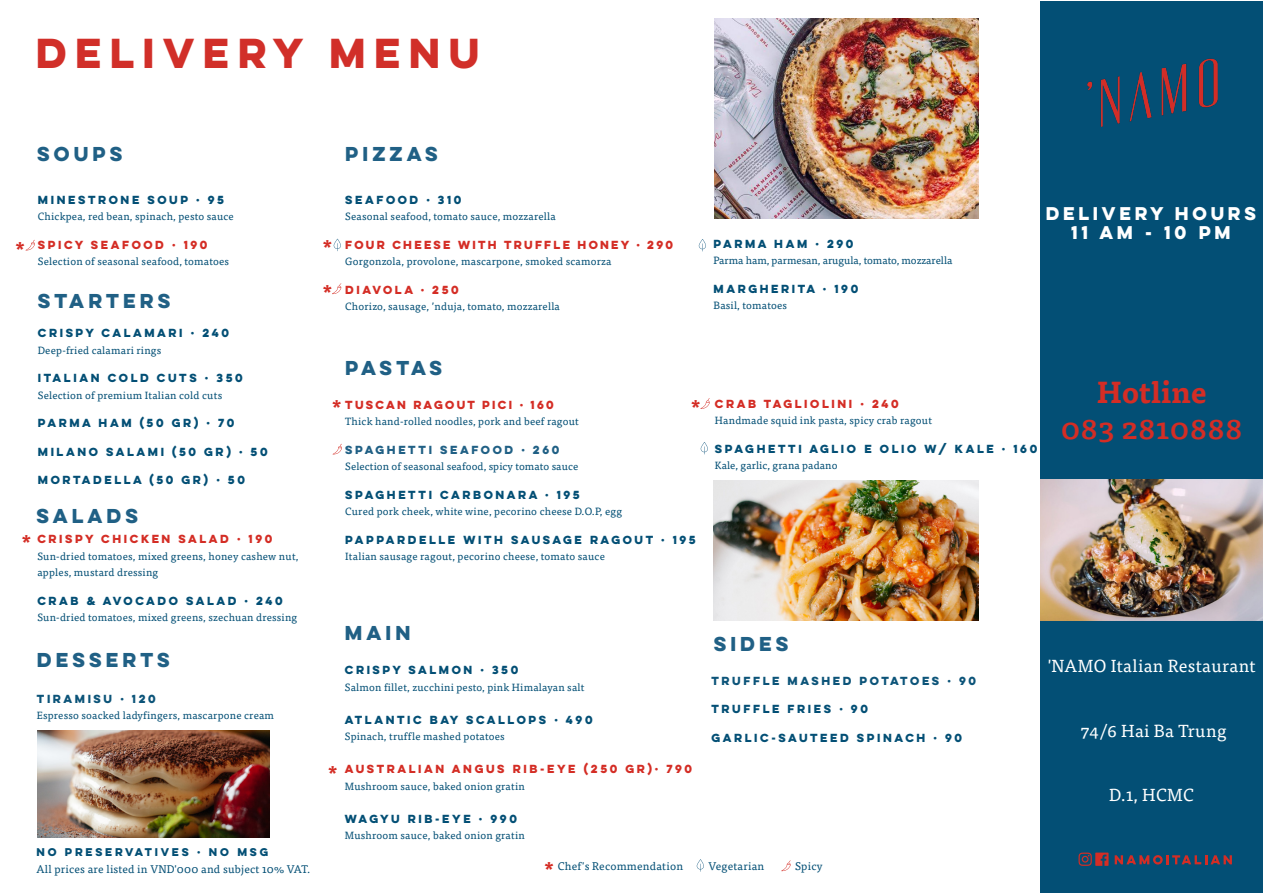
<style>
.page{position:relative;width:1263px;height:893px;background:#fff}
.page>*{position:absolute;margin:0;border:0;box-sizing:border-box;transform-origin:0 0}
.t1{font:700 37.5px "Lulo Clean One";color:#d12f29}
.t2{font:500 30px "Tisa OT";letter-spacing:.01em;color:#d42d25}
.t3{font:700 30px "Tisa OT";color:#d42d25}
.t4{font:900 21.6px "Arial";color:#d42d25}
.t5{font:700 18px "Lulo Clean One";color:#206085}
.t6{font:17.55px "Tisa OT";letter-spacing:.02em;color:#fff}
.t7{font:700 16.5px "Lulo Clean One";color:#fff}
.t8{font:11.1px "Tisa OT";letter-spacing:.02em;color:#034f75}
.t9{font:10.5px/16.5px "Tisa OT";letter-spacing:.02em;color:#034f75}
.t10{font:700 10.5px "Lulo Clean One";letter-spacing:.02em;color:#034f75}
.t11{font:700 10.5px "Lulo Clean One";letter-spacing:.02em;color:#d42d25}
.t12{font:10.5px "Tisa OT";color:#034f75}
.t13{font:700 10.5px "Lulo Clean One";letter-spacing:.02em;color:#0c5479}
.t14{font:700 10.5px "Lulo Clean One";letter-spacing:-.01em;color:#d42d25}
.t15{font:700 10.5px "Lulo Clean One";letter-spacing:.02em;color:#206085}
.t16{font:700 10.05px "Lulo Clean One";letter-spacing:.05em;color:#034f75}
.s1{font-family:"Lulo Clean One";font-weight:700;color:#d42d25}
.s2{font-family:"Lulo Clean One";font-weight:700}
</style>
<div class="page">
<div style="left:1040px;top:1px;width:223px;height:891px;background:#034f75"></div>
<svg style="left:334px;top:239px;width:7px;height:12px"></svg>
<svg style="left:701px;top:442px;width:7px;height:12px"></svg>
<svg style="left:699px;top:239px;width:7px;height:12px"></svg>
<svg style="left:332px;top:283px;width:9px;height:11px"></svg>
<svg style="left:700px;top:398px;width:10px;height:11px"></svg>
<svg style="left:26px;top:240px;width:9px;height:10px"></svg>
<svg style="left:333px;top:444px;width:9px;height:10px"></svg>
<svg style="left:1078px;top:853px;width:30px;height:13px"></svg>
<svg style="left:1115px;top:855px;width:117px;height:9px"></svg>
<svg style="left:697px;top:859px;width:7px;height:13px"></svg>
<svg style="left:781px;top:860px;width:10px;height:11px"></svg>
<img style="left:1087px;top:58px;width:131px;height:69px">
<img style="left:1040px;top:479px;width:223px;height:142px">
<img style="left:38px;top:730px;width:231px;height:108px">
<img style="left:714px;top:19px;width:264px;height:200px">
<img style="left:713px;top:480px;width:265px;height:141px">
<p class="t1" style="left:36px;top:24px;width:454px">DELIVERY MENU</p>
<p class="t4" style="left:14px;top:235px;width:14px">*</p>
<p class="t5" style="left:37px;top:140px;width:91px">SOUPS</p>
<p class="t10" style="left:38px;top:191px;width:190px">MINESTRONE SOUP · 95</p>
<p class="t9" style="left:38px;top:208px;width:197px">Chickpea, red bean, spinach, pesto sauce</p>
<p class="t11" style="left:38px;top:236px;width:173px">SPICY SEAFOOD · 190</p>
<p class="t9" style="left:38px;top:253px;width:193px">Selection of seasonal seafood, tomatoes</p>
<p class="t5" style="left:38px;top:287px;width:138px">STARTERS</p>
<p class="t10" style="left:38px;top:325px;width:195px">CRISPY CALAMARI · 240</p>
<p class="t9" style="left:38px;top:342px;width:125px">Deep-fried calamari rings</p>
<p class="t10" style="left:38px;top:370px;width:209px">ITALIAN COLD CUTS · 350</p>
<p class="t9" style="left:38px;top:387px;width:186px">Selection of premium Italian cold cuts</p>
<p class="t10" style="left:38px;top:415px;width:201px">PARMA HAM (50 GR) · 70</p>
<p class="t10" style="left:38px;top:444px;width:234px">MILANO SALAMI (50 GR) · 50</p>
<p class="t10" style="left:38px;top:472px;width:211px">MORTADELLA (50 GR) · 50</p>
<p class="t5" style="left:37px;top:502px;width:107px">SALADS</p>
<p class="t11" style="left:37px;top:531px;width:239px">CRISPY CHICKEN SALAD · 190</p>
<p class="t9" style="left:37px;top:548px;width:263px">Sun-dried tomatoes, mixed greens, honey cashew nut,</p>
<p class="t9" style="left:37px;top:565px;width:122px">apples, mustard dressing</p>
<p class="t10" style="left:37px;top:593px;width:249px">CRAB &amp; AVOCADO SALAD · 240</p>
<p class="t9" style="left:37px;top:610px;width:261px">Sun-dried tomatoes, mixed greens, szechuan dressing</p>
<p class="t4" style="left:20px;top:527px;width:14px">*</p>
<p class="t5" style="left:37px;top:646px;width:139px">DESSERTS</p>
<p class="t13" style="left:37px;top:690px;width:123px">TIRAMISU · 120</p>
<p class="t9" style="left:37px;top:707px;width:239px">Espresso soacked ladyfingers, mascarpone cream</p>
<p class="t4" style="left:321px;top:233px;width:14px">*</p>
<p class="t4" style="left:321px;top:277px;width:14px">*</p>
<p class="t5" style="left:345px;top:140px;width:98px">PIZZAS</p>
<p class="t10" style="left:345px;top:191px;width:120px">SEAFOOD · 310</p>
<p class="t9" style="left:345px;top:208px;width:212px">Seasonal seafood, tomato sauce, mozzarella</p>
<p class="t9" style="left:345px;top:237px;width:332px"><span class="s1">FOUR CHEESE WITH TRUFFLE HONEY · 290<br></span>Gorgonzola, provolone, mascarpone, smoked scamorza</p>
<p class="t11" style="left:345px;top:281px;width:117px">DIAVOLA · 250</p>
<p class="t9" style="left:345px;top:298px;width:216px">Chorizo, sausage, ’nduja, tomato, mozzarella</p>
<p class="t10" style="left:713px;top:235px;width:144px">PARMA HAM · 290</p>
<p class="t12" style="left:713px;top:254px;width:240px">Parma ham, parmesan, arugula, tomato, mozzarella</p>
<p class="t10" style="left:713px;top:280px;width:149px">MARGHERITA · 190</p>
<p class="t9" style="left:713px;top:297px;width:75px">Basil, tomatoes</p>
<p class="t5" style="left:345px;top:354px;width:102px">PASTAS</p>
<p class="t14" style="left:345px;top:396px;width:212px">TUSCAN RAGOUT PICI · 160</p>
<p class="t9" style="left:345px;top:413px;width:235px">Thick hand-rolled noodles, pork and beef ragout</p>
<p class="t15" style="left:345px;top:441px;width:218px">SPAGHETTI SEAFOOD · 260</p>
<p class="t9" style="left:345px;top:458px;width:235px">Selection of seasonal seafood, spicy tomato sauce</p>
<p class="t10" style="left:345px;top:486px;width:238px">SPAGHETTI CARBONARA · 195</p>
<p class="t9" style="left:345px;top:503px;width:278px">Cured pork cheek, white wine, pecorino cheese D.O.P, egg</p>
<p class="t10" style="left:345px;top:531px;width:354px">PAPPARDELLE WITH SAUSAGE RAGOUT · 195</p>
<p class="t9" style="left:345px;top:548px;width:261px">Italian sausage ragout, pecorino cheese, tomato sauce</p>
<p class="t4" style="left:331px;top:392px;width:14px">*</p>
<p class="t4" style="left:690px;top:392px;width:14px">*</p>
<p class="t11" style="left:715px;top:396px;width:188px">CRAB TAGLIOLINI · 240</p>
<p class="t9" style="left:715px;top:413px;width:219px">Handmade squid ink pasta, spicy crab ragout</p>
<p class="t10" style="left:715px;top:441px;width:326px">SPAGHETTI AGLIO E OLIO W/ KALE · 160</p>
<p class="t9" style="left:715px;top:458px;width:124px">Kale, garlic, grana padano</p>
<p class="t5" style="left:345px;top:619px;width:71px">MAIN</p>
<p class="t10" style="left:345px;top:662px;width:177px">CRISPY SALMON · 350</p>
<p class="t9" style="left:345px;top:679px;width:241px">Salmon fillet, zucchini pesto, pink Himalayan salt</p>
<p class="t9" style="left:345px;top:712px;width:252px"><span class="s2">ATLANTIC BAY SCALLOPS · 490<br></span>Spinach, truffle mashed potatoes</p>
<p class="t11" style="left:345px;top:761px;width:351px">AUSTRALIAN ANGUS RIB-EYE (250 GR)· 790</p>
<p class="t9" style="left:345px;top:778px;width:182px">Mushroom sauce, baked onion gratin</p>
<p class="t9" style="left:345px;top:811px;width:182px"><span class="s2">WAGYU RIB-EYE · 990<br></span>Mushroom sauce, baked onion gratin</p>
<p class="t4" style="left:327px;top:759px;width:14px">*</p>
<p class="t5" style="left:714px;top:630px;width:80px">SIDES</p>
<p class="t13" style="left:711px;top:673px;width:268px">TRUFFLE MASHED POTATOES · 90</p>
<p class="t10" style="left:711px;top:701px;width:160px">TRUFFLE FRIES · 90</p>
<p class="t10" style="left:711px;top:730px;width:254px">GARLIC-SAUTEED SPINACH · 90</p>
<p class="t16" style="left:36px;top:844px;width:235px">NO PRESERVATIVES · NO MSG</p>
<p class="t8" style="left:36px;top:862px;width:275px">All prices are listed in VND'000 and subject 10% VAT.</p>
<p class="t4" style="left:543px;top:855px;width:14px">*</p>
<p class="t8" style="left:558px;top:859px;width:127px">Chef's Recommendation</p>
<p class="t8" style="left:709px;top:859px;width:57px">Vegetarian</p>
<p class="t8" style="left:795px;top:859px;width:29px">Spicy</p>
<p class="t7" style="left:1046px;top:200px;width:215px">DELIVERY HOURS</p>
<p class="t7" style="left:1071px;top:220px;width:165px">11 AM - 10 PM</p>
<p class="t3" style="left:1096px;top:373px;width:112px">Hotline</p>
<p class="t2" style="left:1061px;top:410px;width:183px">083 2810888</p>
<p class="t6" style="left:1048px;top:656px;width:210px">'NAMO Italian Restaurant</p>
<p class="t6" style="left:1081px;top:720px;width:147px">74/6 Hai Ba Trung</p>
<p class="t6" style="left:1109px;top:784px;width:86px">D.1, HCMC</p>
</div>
